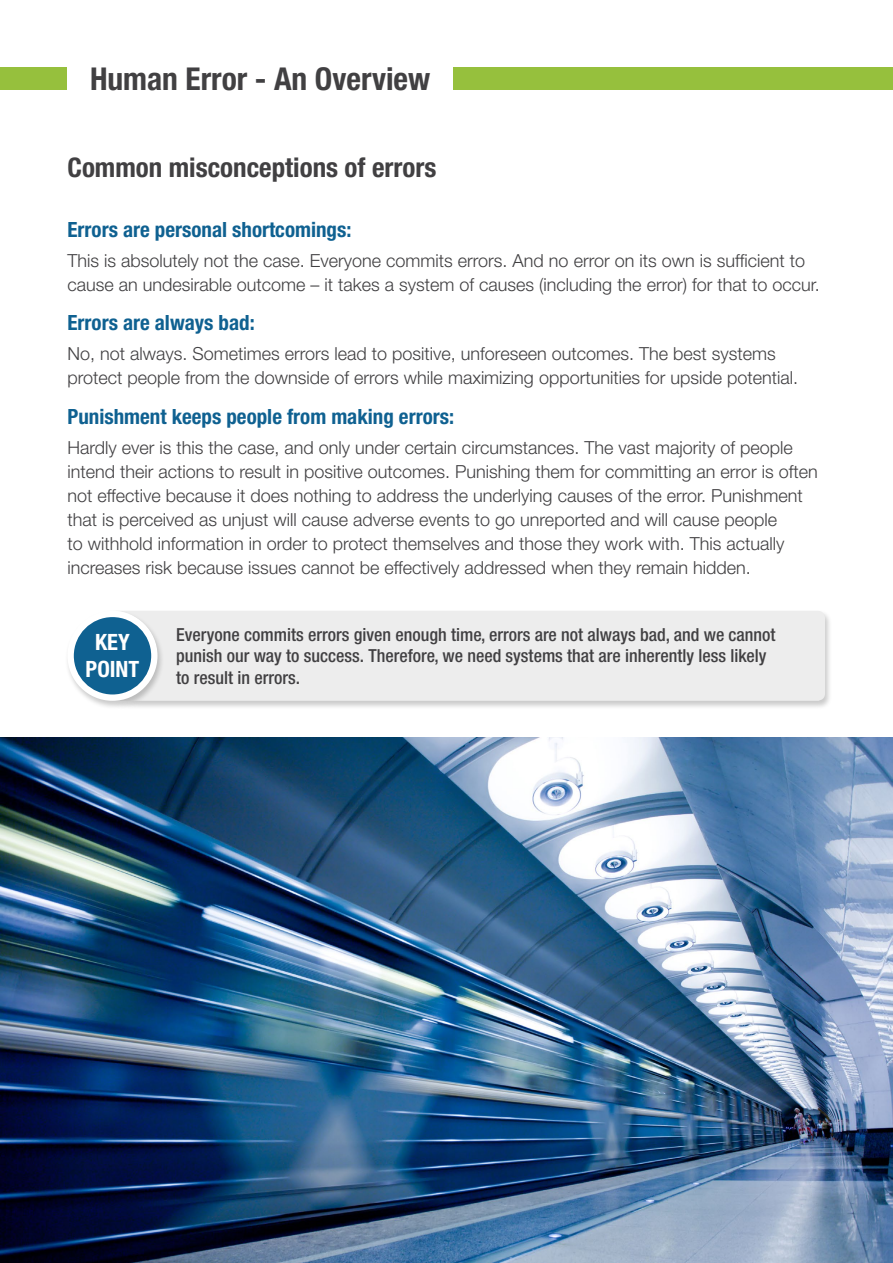
<style>
.page{position:relative;width:893px;height:1263px;background:#fff}
.page>*{position:absolute;margin:0;border:0;box-sizing:border-box;transform-origin:0 0}
.t1{font:700 condensed 31.5px "Helvetica Neue LT Pro";color:#414042}
.t2{font:700 condensed 27px "Helvetica Neue LT Pro";color:#414042}
.t3{font:700 condensed 22.5px "Helvetica Neue LT Pro";color:#fff}
.t4{font:700 condensed 21px "Helvetica Neue LT Pro";color:#0f6191}
.t5{font:300 18px/24px "Helvetica Neue LT Pro";color:#414042}
.t6{font:500 condensed 18px/21.6px "Helvetica Neue LT Pro";color:#414042}
</style>
<div class="page">
<div style="left:0;top:68px;width:893px;height:22px;background:#96c03d"></div>
<img style="left:0;top:737px;width:893px;height:526px">
<div style="left:68px;top:68px;width:385px;height:22px;background:#fff"></div>
<div style="left:111px;top:610px;width:721px;height:100px;background:#000;opacity:.21"></div>
<div style="left:165px;top:611px;width:660px;height:90px;background:#ededed"></div>
<div style="left:65px;top:610px;width:100px;height:100px;background:#000;opacity:.21"></div>
<svg style="left:68px;top:611px;width:90px;height:90px"></svg>
<p class="t1" style="left:90px;top:59px;width:342px">Human Error - An Overview</p>
<p class="t2" style="left:67px;top:151px;width:370px">Common misconceptions of errors</p>
<p class="t4" style="left:68px;top:217px;width:285px">Errors are personal shortcomings:</p>
<p class="t5" style="left:68px;top:248px;width:754px">This is absolutely not the case. Everyone commits errors. And no error on its own is sufficient to cause an undesirable outcome – it takes a system of causes (including the error) for that to occur.</p>
<p class="t4" style="left:68px;top:310px;width:189px">Errors are always bad:</p>
<p class="t5" style="left:68px;top:342px;width:732px">No, not always. Sometimes errors lead to positive, unforeseen outcomes. The best systems protect people from the downside of errors while maximizing opportunities for upside potential.</p>
<p class="t4" style="left:68px;top:404px;width:388px">Punishment keeps people from making errors:</p>
<p class="t5" style="left:68px;top:435px;width:752px">Hardly ever is this the case, and only under certain circumstances. The vast majority of people intend their actions to result in positive outcomes. Punishing them for committing an error is often not effective because it does nothing to address the underlying causes of the error. Punishment that is perceived as unjust will cause adverse events to go unreported and will cause people<br>to withhold information in order to protect themselves and those they work with. This actually increases risk because issues cannot be effectively addressed when they remain hidden.</p>
<p class="t3" style="left:95px;top:629px;width:36px">KEY</p>
<p class="t3" style="left:86px;top:656px;width:55px">POINT</p>
<p class="t6" style="left:176px;top:623px;width:601px">Everyone commits errors given enough time, errors are not always bad, and we cannot punish our way to success. Therefore, we need systems that are inherently less likely to result in errors.</p>
</div>
